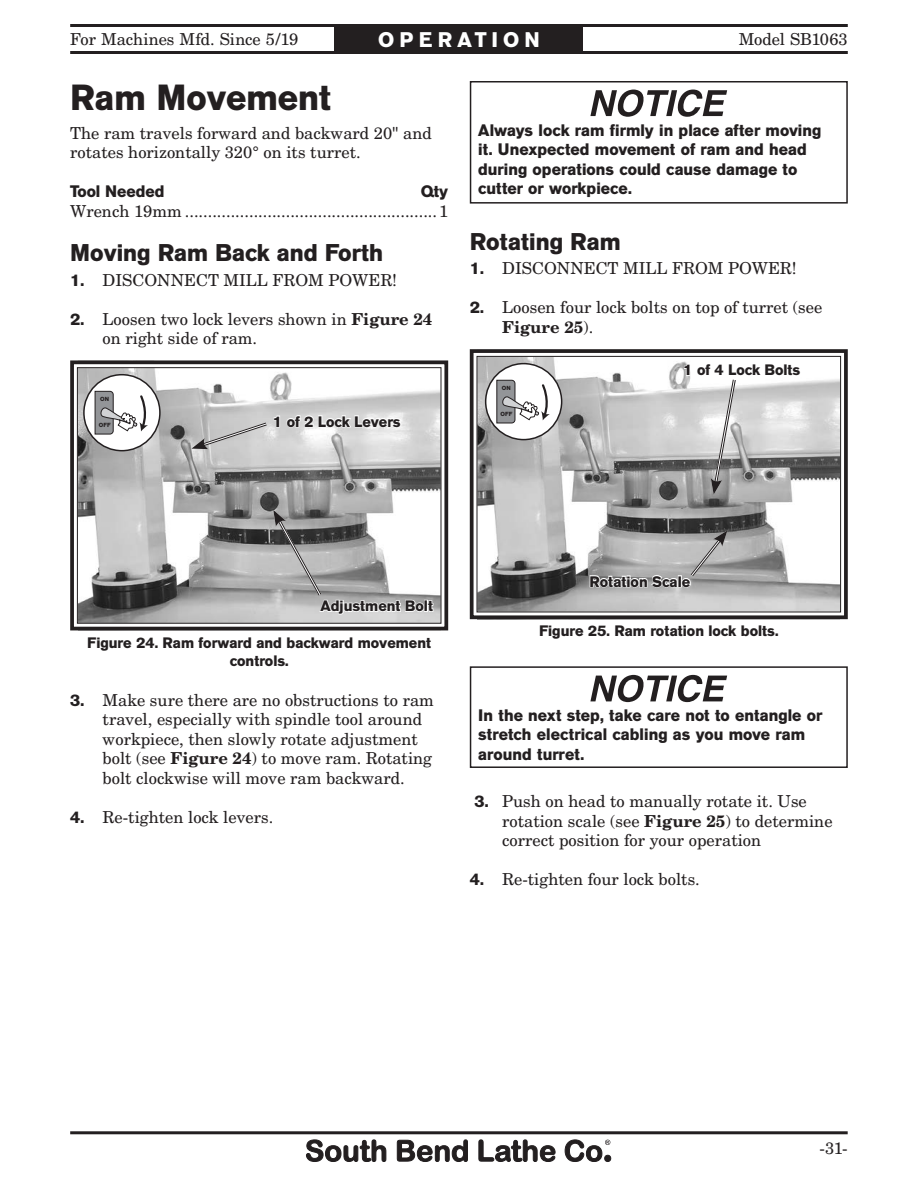
<style>
.page{position:relative;width:918px;height:1188px;background:#fff}
.page>*{position:absolute;margin:0;border:0;box-sizing:border-box;transform-origin:0 0}
.SB-2nd_Level_Heading{font:700 36px "AG Old Face";color:#231f20}
.SB-3rd_Level_Heading{font:700 24px "AG Old Face";color:#231f20}
.t1{font:700 21px "AG Old Face";letter-spacing:.245em;color:#fff}
.SB-Primary_List{font:16.5px/19.5px "New Century Schlbk";color:#231f20}
.SB-Warning_Text{font:700 16.5px/19.5px "AG Old Face";letter-spacing:.005em;color:#231f20}
.SB-Normal_Paragraph{font:16.5px/19.5px "New Century Schlbk";color:#231f20}
.SB-Inventory_List{font:16.5px "New Century Schlbk";color:#231f20}
.SB-Inv_Heading{font:700 16.5px "AG Old Face";color:#231f20}
.SB-Figure_Text{font:700 15px/18px "AG Old Face";color:#231f20;text-align:center}
.SB-Callout{font:700 15px "AG Old Face";color:#231f20}
.t2{font:700 5.85px "AG Old Face";letter-spacing:.02em;color:#231f20}
.s1{font-family:"AG Old Face";font-weight:700}
.s2{font-weight:700}
</style>
<div class="page">
<svg style="left:306px;top:1139px;width:305px;height:23px"></svg>
<hr style="left:70px;top:1131px;width:778px;height:3px;background:#231f20">
<hr style="left:70px;top:51px;width:778px;height:3px;background:#231f20">
<hr style="left:70px;top:24px;width:778px;height:3px;background:#231f20">
<div style="left:335px;top:26px;width:248px;height:26px;background:#231f20"></div>
<svg style="left:590px;top:90px;width:137px;height:27px"></svg>
<div style="left:470px;top:81px;width:378px;height:123px;border:2px solid #231f20"></div>
<svg style="left:70px;top:360px;width:379px;height:271px"></svg>
<div style="left:77px;top:367px;width:364px;height:257px;border:1px solid #231f20"></div>
<svg style="left:191px;top:414px;width:211px;height:35px"></svg>
<svg style="left:273px;top:510px;width:161px;height:105px"></svg>
<svg style="left:469px;top:349px;width:379px;height:271px"></svg>
<div style="left:477px;top:356px;width:364px;height:256px;border:1px solid #231f20"></div>
<svg style="left:683px;top:362px;width:119px;height:133px"></svg>
<svg style="left:589px;top:530px;width:139px;height:58px"></svg>
<svg style="left:590px;top:675px;width:137px;height:27px"></svg>
<div style="left:470px;top:666px;width:378px;height:102px;border:2px solid #231f20"></div>
<div style="left:486px;top:364px;width:76px;height:76px;background:#fff;border-radius:50%"></div>
<svg style="left:496px;top:380px;width:54px;height:43px"></svg>
<div style="left:485px;top:363px;width:77px;height:77px;border:2px solid #231f20;border-radius:50%"></div>
<div style="left:84px;top:375px;width:76px;height:76px;background:#fff;border-radius:50%"></div>
<svg style="left:95px;top:391px;width:53px;height:43px"></svg>
<div style="left:83px;top:374px;width:78px;height:77px;border:2px solid #231f20;border-radius:50%"></div>
<p class="t1" style="left:378px;top:27px;width:163px">OPERATION</p>
<p class="SB-Primary_List" style="left:70px;top:29px;width:230px">For Machines Mfd. Since 5/19</p>
<p class="SB-Primary_List" style="left:739px;top:29px;width:110px">Model SB1063</p>
<p class="SB-2nd_Level_Heading" style="left:70px;top:75px;width:262px">Ram Movement</p>
<p class="SB-Normal_Paragraph" style="left:70px;top:123px;width:363px">The ram travels forward and backward 20" and rotates horizontally 320° on its turret.</p>
<p class="SB-Inv_Heading" style="left:70px;top:182px;width:96px">Tool Needed</p>
<p class="SB-Inv_Heading" style="left:421px;top:182px;width:29px">Qty</p>
<p class="SB-Inventory_List" style="left:70px;top:201px;width:379px">Wrench 19mm .......................................................1</p>
<p class="SB-3rd_Level_Heading" style="left:70px;top:238px;width:315px">Moving Ram Back and Forth</p>
<p class="SB-Primary_List" style="left:70px;top:270px;width:328px"><span class="s1">1.</span> DISCONNECT MILL FROM POWER!</p>
<p class="SB-Primary_List" style="left:103px;top:309px;width:331px;text-indent:-32px"><span class="s1">2.</span> Loosen two lock levers shown in <span class="s2">Figure 24 </span>on right side of ram.</p>
<p class="t2" style="left:100px;top:396px;width:10px">ON</p>
<p class="t2" style="left:99px;top:421px;width:13px">OFF</p>
<p class="SB-Callout" style="left:273px;top:412px;width:129px">1 of 2 Lock Levers</p>
<p class="SB-Warning_Text" style="left:478px;top:120px;width:345px">Always lock ram firmly in place after moving it. Unexpected movement of ram and head during operations could cause damage to cutter or workpiece.</p>
<p class="SB-3rd_Level_Heading" style="left:470px;top:227px;width:153px">Rotating Ram</p>
<p class="SB-Primary_List" style="left:470px;top:259px;width:328px"><span class="s1">1.</span> DISCONNECT MILL FROM POWER!</p>
<p class="SB-Primary_List" style="left:502px;top:298px;width:322px;text-indent:-32px"><span class="s1">2.</span> Loosen four lock bolts on top of turret (see<br><span class="s2">Figure 25</span>).</p>
<p class="t2" style="left:502px;top:385px;width:10px">ON</p>
<p class="t2" style="left:501px;top:410px;width:13px">OFF</p>
<p class="SB-Callout" style="left:683px;top:361px;width:119px">1 of 4 Lock Bolts</p>
<p class="SB-Callout" style="left:321px;top:597px;width:114px">Adjustment Bolt</p>
<p class="SB-Figure_Text" style="left:87px;top:633px;width:345px">Figure 24. Ram forward and backward movement controls.</p>
<p class="SB-Primary_List" style="left:103px;top:690px;width:333px;text-indent:-32px"><span class="s1">3.</span> Make sure there are no obstructions to ram travel, especially with spindle tool around workpiece, then slowly rotate adjustment bolt (see <span class="s2">Figure 24</span>) to move ram. Rotating bolt clockwise will move ram backward.</p>
<p class="SB-Primary_List" style="left:70px;top:807px;width:205px"><span class="s1">4.</span> Re-tighten lock levers.</p>
<p class="SB-Callout" style="left:589px;top:572px;width:102px">Rotation Scale</p>
<p class="SB-Figure_Text" style="left:539px;top:622px;width:241px">Figure 25. Ram rotation lock bolts.</p>
<p class="SB-Warning_Text" style="left:478px;top:705px;width:346px">In the next step, take care not to entangle or stretch electrical cabling as you move ram around turret.</p>
<p class="SB-Primary_List" style="left:502px;top:792px;width:332px;text-indent:-28px"><span class="s1">3.</span> Push on head to manually rotate it. Use rotation scale (see <span class="s2">Figure 25</span>) to determine correct position for your operation</p>
<p class="SB-Primary_List" style="left:470px;top:870px;width:232px"><span class="s1">4.</span> Re-tighten four lock bolts.</p>
<p class="SB-Primary_List" style="left:819px;top:1138px;width:30px">-31-</p>
</div>
